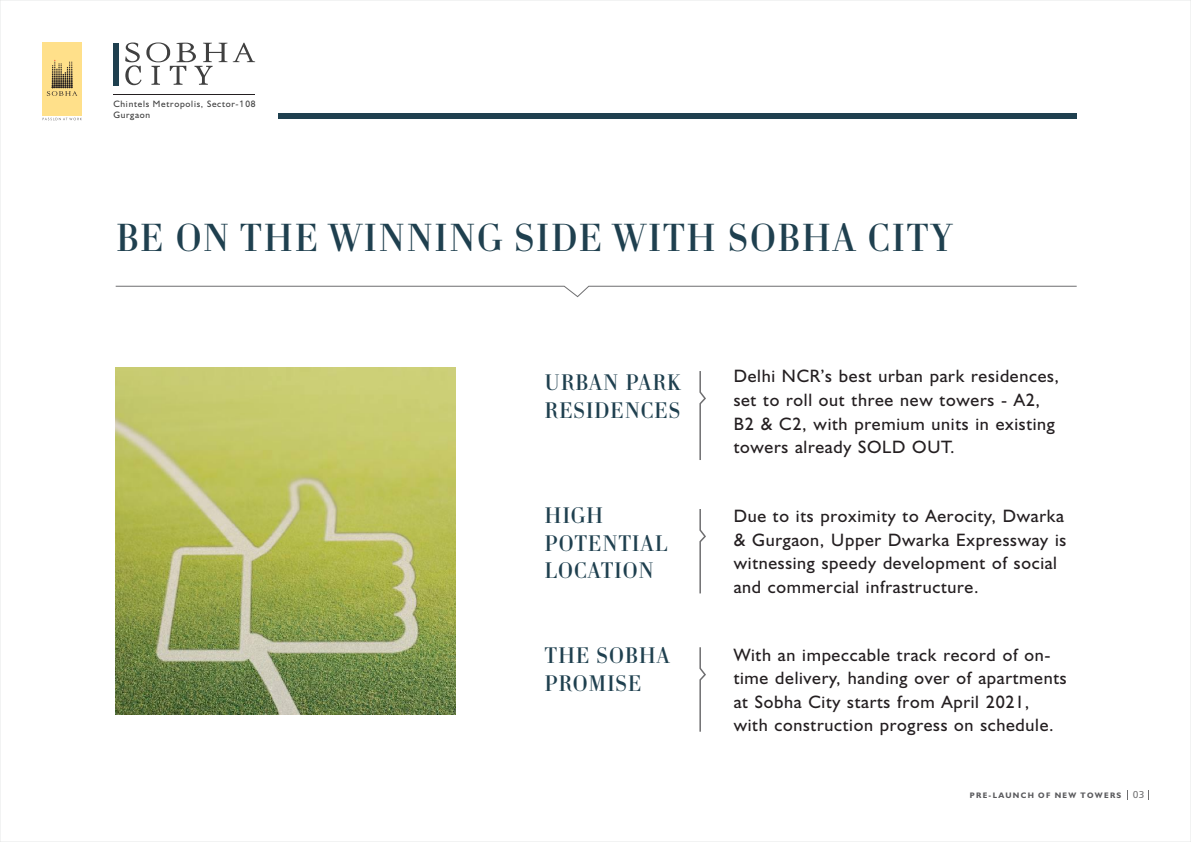
<style>
.page{position:relative;width:1191px;height:842px;background:#fff}
.page>*{position:absolute;margin:0;border:0;box-sizing:border-box;transform-origin:0 0}
.t1{font:40px "Carmen";letter-spacing:.03em;color:#1f404f}
.t2{font:23px/27.6px "Carmen";letter-spacing:.03em;color:#1f404f}
.t3{font:18px/23.6px "Humanist 521 BT";letter-spacing:.04em;color:#241f21}
.t4{font:9.3px/11.1px "Humanist 521 BT";letter-spacing:.075em;color:#404040}
.t5{font:700 8px "Humanist 521 BT";letter-spacing:.17em;color:#59595c}
.s1{font-family:"Humanist 777 BT Roman B"}
.s2{font-family:"Humanist 777 BT Roman B";font-weight:400;font-size:10px;color:#6e6e70}
</style>
<div class="page">
<div style="left:0;top:0;width:1191px;height:842px;background:#fff;border:1px solid #e6e8e8"></div>
<div style="left:43px;top:43px;width:39px;height:73px;background:#ffe08a"></div>
<svg style="left:43px;top:118px;width:39px;height:2px"></svg>
<svg style="left:47px;top:60px;width:30px;height:36px"></svg>
<hr style="left:114px;top:94px;width:141px;height:1px;background:#241f21">
<div style="left:114px;top:43px;width:5px;height:42px;background:#1f404f"></div>
<svg style="left:125px;top:43px;width:130px;height:42px"></svg>
<div style="left:278px;top:113px;width:798px;height:6px;background:#1f404f"></div>
<svg style="left:115px;top:285px;width:962px;height:13px"></svg>
<img style="left:116px;top:367px;width:340px;height:347px">
<svg style="left:699px;top:371px;width:7px;height:89px"></svg>
<svg style="left:699px;top:509px;width:7px;height:85px"></svg>
<svg style="left:699px;top:647px;width:7px;height:85px"></svg>
<p class="t4" style="left:113px;top:99px;width:144px">Chintels Metropolis, Sector-<span class="s1">1</span>08<br>Gurgaon</p>
<h1 class="t1" style="left:116px;top:223px;width:838px">BE ON THE WINNING SIDE WITH SOBHA CITY</h1>
<p class="t2" style="left:544px;top:372px;width:138px">URBAN PARK<br>RESIDENCES</p>
<p class="t3" style="left:733px;top:366px;width:327px">Delhi NCR’s best urban park residences, set to roll out three new towers - A2, B2 &amp; C2, with premium units in existing towers already SOLD OUT.</p>
<p class="t2" style="left:544px;top:504px;width:125px">HIGH<br>POTENTIAL<br>LOCATION</p>
<p class="t3" style="left:733px;top:506px;width:334px">Due to its proximity to Aerocity, Dwarka &amp; Gurgaon, Upper Dwarka Expressway is witnessing speedy development of social and commercial infrastructure.</p>
<p class="t2" style="left:544px;top:644px;width:127px">THE SOBHA<br>PROMISE</p>
<p class="t3" style="left:733px;top:644px;width:334px">With an impeccable track record of on&shy;time delivery, handing over of apartments at Sobha City starts from April 2021, with construction progress on schedule.</p>
<p class="t5" style="left:969px;top:792px;width:176px">PRE-LAUNCH OF NEW TOWERS <span class="s2">03</span></p>
</div>
